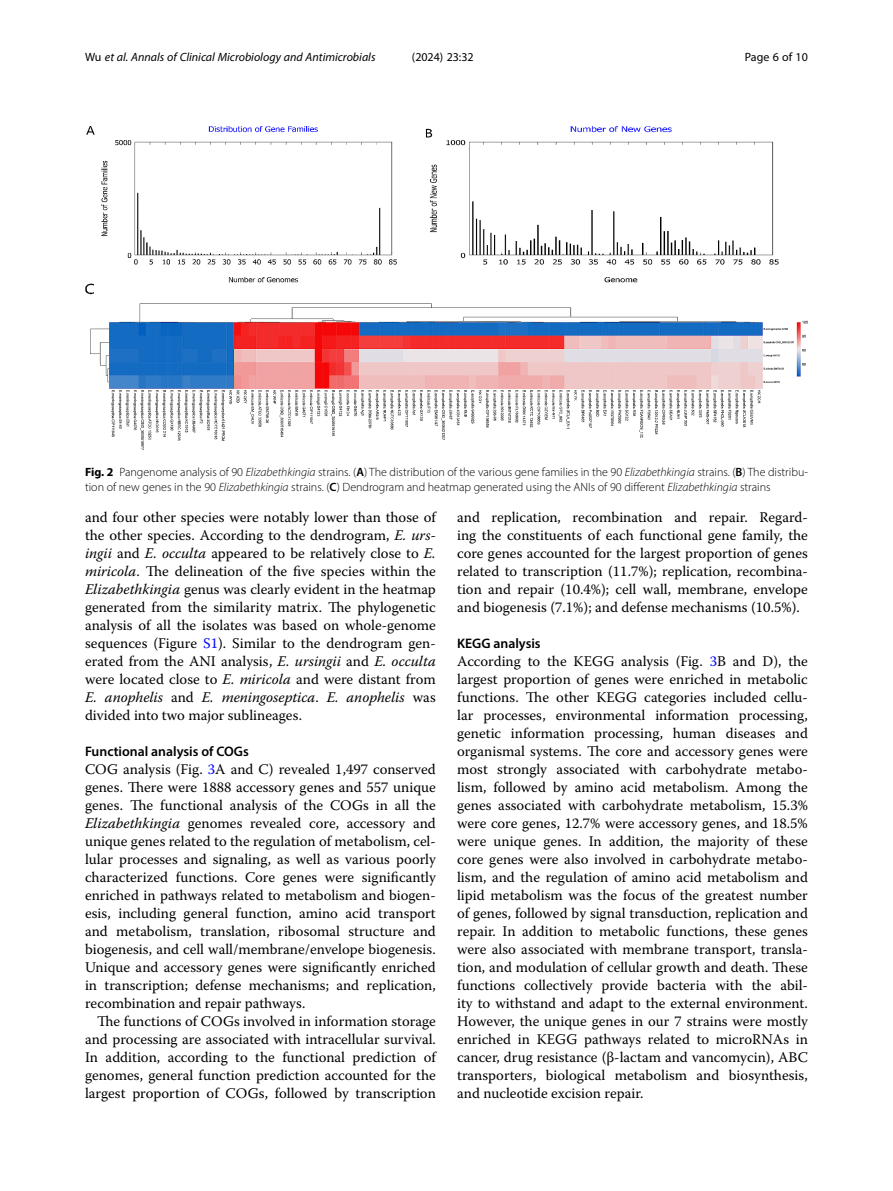
<style>
.page{position:relative;width:893px;height:1191px;background:#fff}
.page>*{position:absolute;margin:0;border:0;box-sizing:border-box;transform-origin:0 0}
.Body_Text{font:14.7px/18px "Warnock Pro";color:#000;text-align:justify}
.Body_Text_Indent{font:14.7px/18px "Warnock Pro";color:#000;text-align:justify}
.Head_2{font:600 13.8px "Myriad Pro";color:#000}
.Figure_Caption{font:300 12px/15px "Myriad Pro";color:#000}
.t1{font:italic 12px "Myriad Pro";color:#000}
.t2{font:12px "Myriad Pro";color:#000}
.s1{font-style:normal}
.s2{font-weight:700}
.s3{font-style:italic}
.s4{font-weight:600}
.s5{color:#00f}
</style>
<div class="page">
<img style="left:85px;top:126px;width:723px;height:323px">
<p class="t1" style="left:85px;top:50px;width:292px"><span class="s1">Wu</span> et al. Annals of Clinical Microbiology and Antimicrobials</p>
<p class="t2" style="left:412px;top:50px;width:63px">(2024) 23:32</p>
<p class="t2" style="left:745px;top:50px;width:65px">Page 6 of 10</p>
<p class="Figure_Caption" style="left:85px;top:465px;width:724px"><span class="s2">Fig. 2</span> Pangenome analysis of 90 <span class="s3">Elizabethkingia</span> strains. (<span class="s4">A</span>) The distribution of the various gene families in the 90 <span class="s3">Elizabethkingia</span> strains. (<span class="s4">B</span>) The distribu&shy;tion of new genes in the 90 <span class="s3">Elizabethkingia</span> strains. (<span class="s4">C</span>) Dendrogram and heatmap generated using the ANIs of 90 different <span class="s3">Elizabethkingia</span> strains</p>
<p class="Body_Text" style="left:85px;top:508px;width:352px">and four other species were notably lower than those of the other species. According to the dendrogram, <span class="s3">E. urs&shy;ingii</span> and <span class="s3">E. occulta</span> appeared to be relatively close to <span class="s3">E. miricola</span>. The delineation of the five species within the <span class="s3">Elizabethkingia</span> genus was clearly evident in the heatmap generated from the similarity matrix. The phylogenetic analysis of all the isolates was based on whole-genome sequences (Figure <span class="s5">S1</span>). Similar to the dendrogram gen&shy;erated from the ANI analysis, <span class="s3">E. ursingii</span> and <span class="s3">E. occulta </span>were located close to <span class="s3">E. miricola</span> and were distant from <span class="s3">E. anophelis</span> and <span class="s3">E. meningoseptica</span>. <span class="s3">E. anophelis</span> was divided into two major sublineages.</p>
<p class="Head_2" style="left:85px;top:743px;width:165px">Functional analysis of COGs</p>
<p class="Body_Text" style="left:85px;top:760px;width:352px">COG analysis (Fig. <span class="s5">3</span>A and C) revealed 1,497 conserved genes. There were 1888 accessory genes and 557 unique genes. The functional analysis of the COGs in all the <span class="s3">Elizabethkingia</span> genomes revealed core, accessory and unique genes related to the regulation of metabolism, cel&shy;lular processes and signaling, as well as various poorly characterized functions. Core genes were significantly enriched in pathways related to metabolism and biogen&shy;esis, including general function, amino acid transport and metabolism, translation, ribosomal structure and biogenesis, and cell wall/membrane/envelope biogenesis.<br>Unique and accessory genes were significantly enriched in transcription; defense mechanisms; and replication, recombination and repair pathways.</p>
<p class="Body_Text_Indent" style="left:85px;top:1012px;width:352px;text-indent:12px">The functions of COGs involved in information storage and processing are associated with intracellular survival.<br>In addition, according to the functional prediction of genomes, general function prediction accounted for the largest proportion of COGs, followed by transcription</p>
<p class="Body_Text_Indent" style="left:457px;top:508px;width:352px">and replication, recombination and repair. Regard&shy;ing the constituents of each functional gene family, the core genes accounted for the largest proportion of genes related to transcription (11.7%); replication, recombina&shy;tion and repair (10.4%); cell wall, membrane, envelope and biogenesis (7.1%); and defense mechanisms (10.5%).</p>
<p class="Head_2" style="left:457px;top:635px;width:85px">KEGG analysis</p>
<p class="Body_Text" style="left:457px;top:652px;width:352px">According to the KEGG analysis (Fig. <span class="s5">3</span>B and D), the largest proportion of genes were enriched in metabolic functions. The other KEGG categories included cellu&shy;lar processes, environmental information processing, genetic information processing, human diseases and organismal systems. The core and accessory genes were most strongly associated with carbohydrate metabo&shy;lism, followed by amino acid metabolism. Among the genes associated with carbohydrate metabolism, 15.3% were core genes, 12.7% were accessory genes, and 18.5% were unique genes. In addition, the majority of these core genes were also involved in carbohydrate metabo&shy;lism, and the regulation of amino acid metabolism and lipid metabolism was the focus of the greatest number of genes, followed by signal transduction, replication and repair. In addition to metabolic functions, these genes were also associated with membrane transport, transla&shy;tion, and modulation of cellular growth and death. These functions collectively provide bacteria with the abil&shy;ity to withstand and adapt to the external environment.<br>However, the unique genes in our 7 strains were mostly enriched in KEGG pathways related to microRNAs in cancer, drug resistance (β-lactam and vancomycin), ABC transporters, biological metabolism and biosynthesis, and nucleotide excision repair.</p>
</div>
